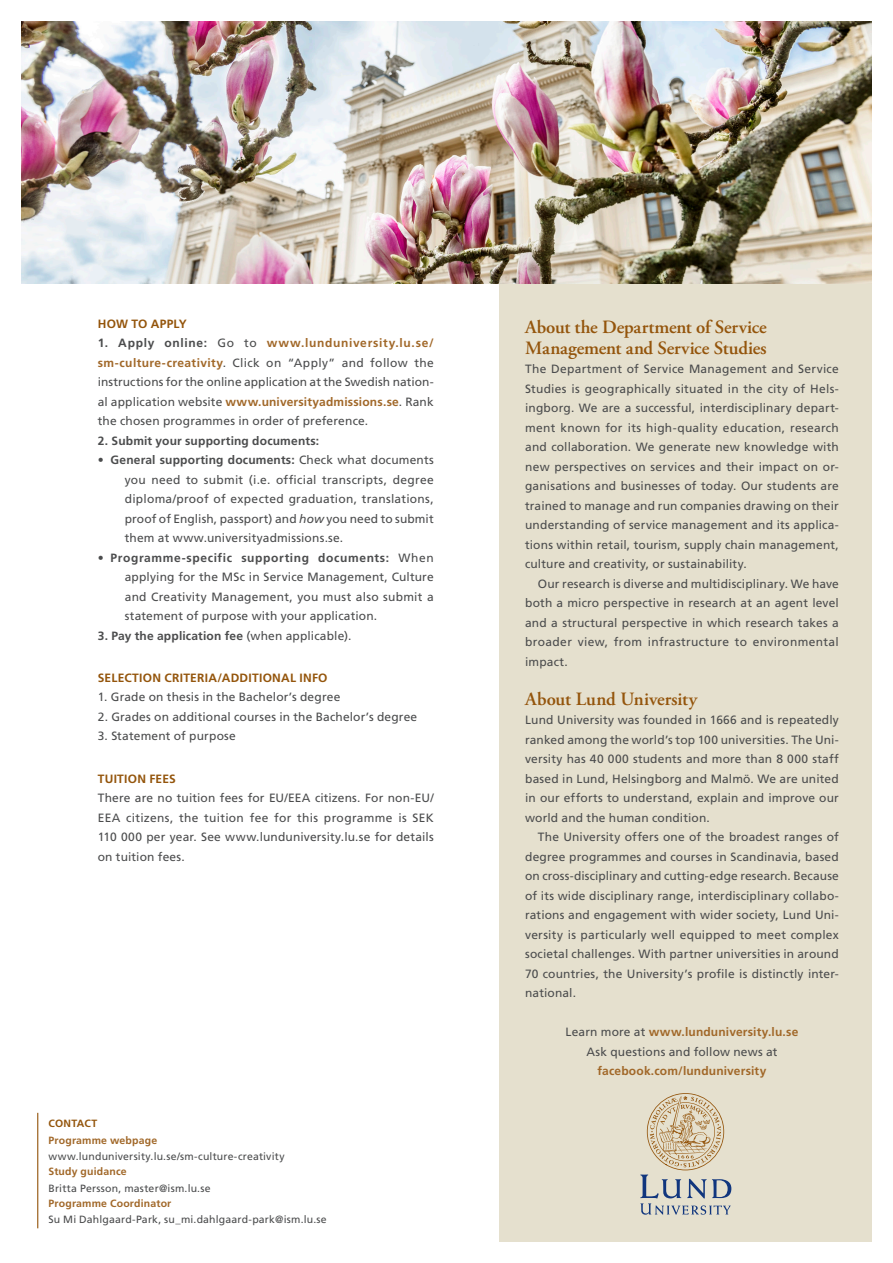
<style>
.page{position:relative;width:893px;height:1263px;background:#fff}
.page>*{position:absolute;margin:0;border:0;box-sizing:border-box;transform-origin:0 0}
.SubHEADLINE{font:600 18.75px "Adobe Garamond Pro";letter-spacing:-.01em;color:#94550c}
.kurser_bodycopy{font:600 18.75px "Adobe Garamond Pro";color:#94550c}
.kurser_bodycopy-2{font:12px/19.5px "Frutiger LT Std";letter-spacing:.015em;color:#4b4c4d;text-align:justify}
.kurser_bodycopy-3{font:700 12px "Frutiger LT Std";letter-spacing:.015em;color:#4b4c4d}
.kurser_bodycopy-4{font:700 12px "Frutiger LT Std";letter-spacing:.01em;color:#a16829}
.SubHeadline_2{font:700 12px "Frutiger LT Std";letter-spacing:.02em;color:#94550c}
.Contact{font:10.5px "Frutiger LT Std";letter-spacing:.015em;color:#4b4c4d}
.Contact-2{font:700 10.5px "Frutiger LT Std";letter-spacing:.02em;color:#a16829}
.SubHEADLINE-2{font:700 10.5px "Frutiger LT Std";letter-spacing:.02em;color:#94550c}
.s1{font-weight:700}
.s2{font-weight:700;color:#a16829}
.s3{font-style:italic}
.s4{font-weight:400}
.s5{font-weight:400;color:#4b4c4d}
</style>
<div class="page">
<hr style="left:37px;top:1113px;width:1px;height:115px;background:#94550c">
<div style="left:499px;top:283px;width:373px;height:958px;background:#e5e0ce"></div>
<img style="left:21px;top:22px;width:851px;height:261px">
<svg style="left:640px;top:1093px;width:91px;height:122px"></svg>
<p class="SubHeadline_2" style="left:98px;top:317px;width:90px">HOW TO APPLY</p>
<p class="kurser_bodycopy-2" style="left:98px;top:334px;width:337px"><span class="s1">1. Apply online:</span> Go to <span class="s2">www.lunduniversity.lu.se/ sm-culture-creativity</span>. Click on “Apply” and follow the instructions for the online application at the Swedish nation&shy;al application website <span class="s2">www.universityadmissions.se</span>. Rank the chosen programmes in order of preference.</p>
<p class="kurser_bodycopy-3" style="left:98px;top:434px;width:223px">2. Submit your supporting documents:</p>
<p class="kurser_bodycopy-2" style="left:125px;top:451px;width:310px;text-indent:-27px"><span class="s1">• General supporting documents:</span> Check what documents you need to submit (i.e. official transcripts, degree diploma/proof of expected graduation, translations, proof of English, passport) and <span class="s3">how</span> you need to submit them at www.universityadmissions.se.</p>
<p class="kurser_bodycopy-2" style="left:125px;top:548px;width:310px;text-indent:-27px"><span class="s1">• Programme-specific supporting documents:</span> When applying for the MSc in Service Management, Culture and Creativity Management, you must also submit a statement of purpose with your application.</p>
<p class="kurser_bodycopy-3" style="left:98px;top:629px;width:255px">3. Pay the application fee <span class="s4">(when applicable).</span></p>
<p class="SubHeadline_2" style="left:98px;top:671px;width:231px">SELECTION CRITERIA/ADDITIONAL INFO</p>
<p class="kurser_bodycopy-2" style="left:98px;top:688px;width:244px">1. Grade on thesis in the Bachelor’s degree</p>
<p class="kurser_bodycopy-2" style="left:98px;top:707px;width:321px">2. Grades on additional courses in the Bachelor’s degree</p>
<p class="kurser_bodycopy-2" style="left:98px;top:727px;width:139px">3. Statement of purpose</p>
<p class="SubHeadline_2" style="left:98px;top:771px;width:80px">TUITION FEES</p>
<p class="kurser_bodycopy-2" style="left:98px;top:788px;width:337px">There are no tuition fees for EU/EEA citizens. For non-EU/ EEA citizens, the tuition fee for this programme is SEK 110 000 per year. See www.lunduniversity.lu.se for details on tuition fees.</p>
<p class="SubHEADLINE-2" style="left:49px;top:1117px;width:50px">CONTACT</p>
<p class="Contact-2" style="left:49px;top:1134px;width:110px">Programme webpage</p>
<p class="Contact" style="left:49px;top:1150px;width:238px">www.lunduniversity.lu.se/sm-culture-creativity</p>
<p class="Contact-2" style="left:49px;top:1165px;width:80px">Study guidance</p>
<p class="Contact" style="left:49px;top:1182px;width:164px">Britta Persson, master@ism.lu.se</p>
<p class="Contact-2" style="left:49px;top:1197px;width:124px">Programme Coordinator</p>
<p class="Contact" style="left:49px;top:1213px;width:280px">Su Mi Dahlgaard-Park, su_mi.dahlgaard-park@ism.lu.se</p>
<p class="SubHEADLINE" style="left:525px;top:316px;width:243px">About the Department of Service</p>
<p class="SubHEADLINE" style="left:525px;top:337px;width:243px">Management and Service Studies</p>
<p class="kurser_bodycopy-2" style="left:525px;top:359px;width:315px">The Department of Service Management and Service Studies is geographically situated in the city of Hels&shy;ingborg. We are a successful, interdisciplinary depart&shy;ment known for its high-quality education, research and collaboration. We generate new knowledge with new perspectives on services and their impact on or&shy;ganisations and businesses of today. Our students are trained to manage and run companies drawing on their understanding of service management and its applica&shy;tions within retail, tourism, supply chain management, culture and creativity, or sustainability.</p>
<p class="kurser_bodycopy-2" style="left:525px;top:574px;width:315px;text-indent:13px">Our research is diverse and multidisciplinary. We have both a micro perspective in research at an agent level and a structural perspective in which research takes a broader view, from infrastructure to environmental impact.</p>
<p class="kurser_bodycopy" style="left:525px;top:688px;width:174px">About Lund University</p>
<p class="kurser_bodycopy-2" style="left:525px;top:710px;width:315px">Lund University was founded in 1666 and is repeatedly ranked among the world’s top 100 universities. The Uni&shy;versity has 40 000 students and more than 8 000 staff based in Lund, Helsingborg and Malmö. We are united in our efforts to understand, explain and improve our world and the human condition.</p>
<p class="kurser_bodycopy-2" style="left:525px;top:827px;width:315px;text-indent:13px">The University offers one of the broadest ranges of degree programmes and courses in Scandinavia, based on cross-disciplinary and cutting-edge research. Because of its wide disciplinary range, interdisciplinary collabo&shy;rations and engagement with wider society, Lund Uni&shy;versity is particularly well equipped to meet complex societal challenges. With partner universities in around 70 countries, the University’s profile is distinctly inter&shy;national.</p>
<p class="kurser_bodycopy-4" style="left:566px;top:1025px;width:234px"><span class="s5">Learn more at</span> www.lunduniversity.lu.se</p>
<p class="kurser_bodycopy-2" style="left:586px;top:1042px;width:193px">Ask questions and follow news at</p>
<p class="kurser_bodycopy-4" style="left:598px;top:1064px;width:170px">facebook.com/lunduniversity</p>
</div>
